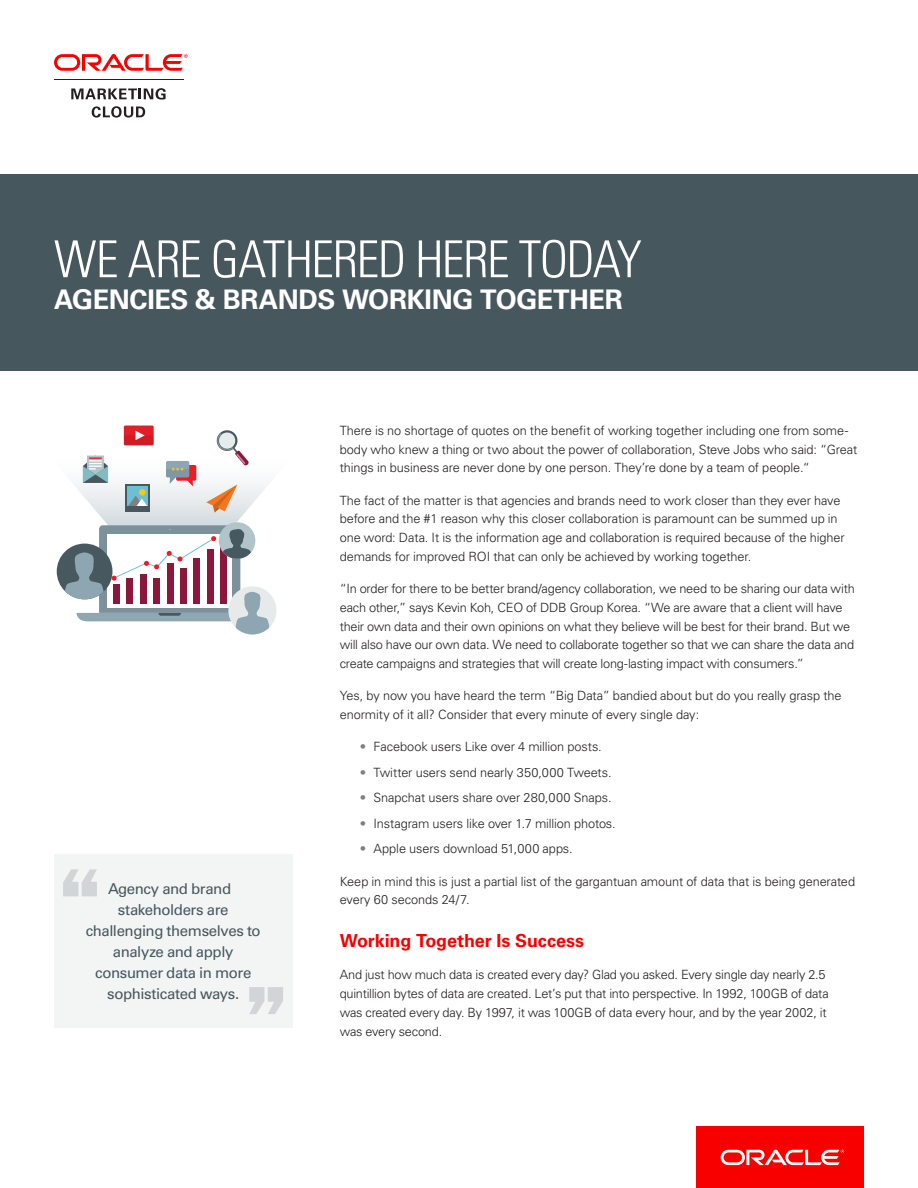
<style>
.page{position:relative;width:918px;height:1188px;background:#fff}
.page>*{position:absolute;margin:0;border:0;box-sizing:border-box;transform-origin:0 0}
.t1{font:300 condensed 51px "Univers LT Std";letter-spacing:-.035em;color:#fff}
.t2{font:700 27px "Univers LT Std";letter-spacing:-.015em;color:#fff}
.t3{font:700 18px "Univers LT Std";letter-spacing:-.005em;color:#f80000}
.t4{font:15px/21px "Univers LT Std";letter-spacing:-.025em;color:#46575e;text-align:center}
.t5{font:300 12.75px/18.8px "Univers LT Std";letter-spacing:-.01em;color:#231f20}
.s1{color:#7f7f7f}
</style>
<div class="page">
<div style="left:0;top:174px;width:918px;height:196px;background:#46575e"></div>
<svg style="left:54px;top:54px;width:134px;height:17px"></svg>
<hr style="left:54px;top:79px;width:129px;height:1px;background:#231f20">
<svg style="left:71px;top:88px;width:95px;height:12px"></svg>
<svg style="left:92px;top:106px;width:53px;height:12px"></svg>
<div style="left:696px;top:1127px;width:168px;height:61px;background:#f80000"></div>
<svg style="left:721px;top:1150px;width:123px;height:15px"></svg>
<div style="left:124px;top:426px;width:30px;height:19px;background:#e21e26"></div>
<svg style="left:56px;top:429px;width:221px;height:205px"></svg>
<div style="left:54px;top:854px;width:238px;height:174px;background:#f3f5f5"></div>
<svg style="left:63px;top:869px;width:34px;height:27px"></svg>
<svg style="left:249px;top:987px;width:34px;height:27px"></svg>
<h1 class="t1" style="left:54px;top:229px;width:589px">WE ARE GATHERED HERE TODAY</h1>
<h2 class="t2" style="left:54px;top:283px;width:570px">AGENCIES &amp; BRANDS WORKING TOGETHER</h2>
<p class="t4" style="left:86px;top:878px;width:177px">Agency and brand stakeholders are challenging themselves to analyze and apply consumer data in more sophisticated ways.</p>
<p class="t5" style="left:340px;top:421px;width:519px">There is no shortage of quotes on the benefit of working together including one from some&shy;body who knew a thing or two about the power of collaboration, Steve Jobs who said: “Great things in business are never done by one person. They’re done by a team of people.“</p>
<p class="t5" style="left:340px;top:491px;width:507px">The fact of the matter is that agencies and brands need to work closer than they ever have before and the #1 reason why this closer collaboration is paramount can be summed up in one word: Data. It is the information age and collaboration is required because of the higher demands for improved ROI that can only be achieved by working together.</p>
<p class="t5" style="left:340px;top:579px;width:517px">“In order for there to be better brand/agency collaboration, we need to be sharing our data with each other,” says Kevin Koh, CEO of DDB Group Korea. “We are aware that a client will have their own data and their own opinions on what they believe will be best for their brand. But we will also have our own data. We need to collaborate together so that we can share the data and create campaigns and strategies that will create long-lasting impact with consumers.”</p>
<p class="t5" style="left:340px;top:686px;width:503px">Yes, by now you have heard the term “Big Data” bandied about but do you really grasp the enormity of it all? Consider that every minute of every single day:</p>
<p class="t5" style="left:360px;top:737px;width:243px"><span class="s1">•</span> Facebook users Like over 4 million posts.</p>
<p class="t5" style="left:360px;top:763px;width:253px"><span class="s1">•</span> Twitter users send nearly 350,000 Tweets.</p>
<p class="t5" style="left:360px;top:788px;width:253px"><span class="s1">•</span> Snapchat users share over 280,000 Snaps.</p>
<p class="t5" style="left:360px;top:814px;width:257px"><span class="s1">•</span> Instagram users like over 1.7 million photos.</p>
<p class="t5" style="left:360px;top:839px;width:214px"><span class="s1">•</span> Apple users download 51,000 apps.</p>
<p class="t5" style="left:340px;top:872px;width:517px">Keep in mind this is just a partial list of the gargantuan amount of data that is being generated every 60 seconds 24/7.</p>
<h3 class="t3" style="left:340px;top:930px;width:246px">Working Together Is Success</h3>
<p class="t5" style="left:340px;top:965px;width:490px">And just how much data is created every day? Glad you asked. Every single day nearly 2.5 quintillion bytes of data are created. Let’s put that into perspective. In 1992, 100GB of data was created every day. By 1997, it was 100GB of data every hour, and by the year 2002, it was every second.</p>
</div>
